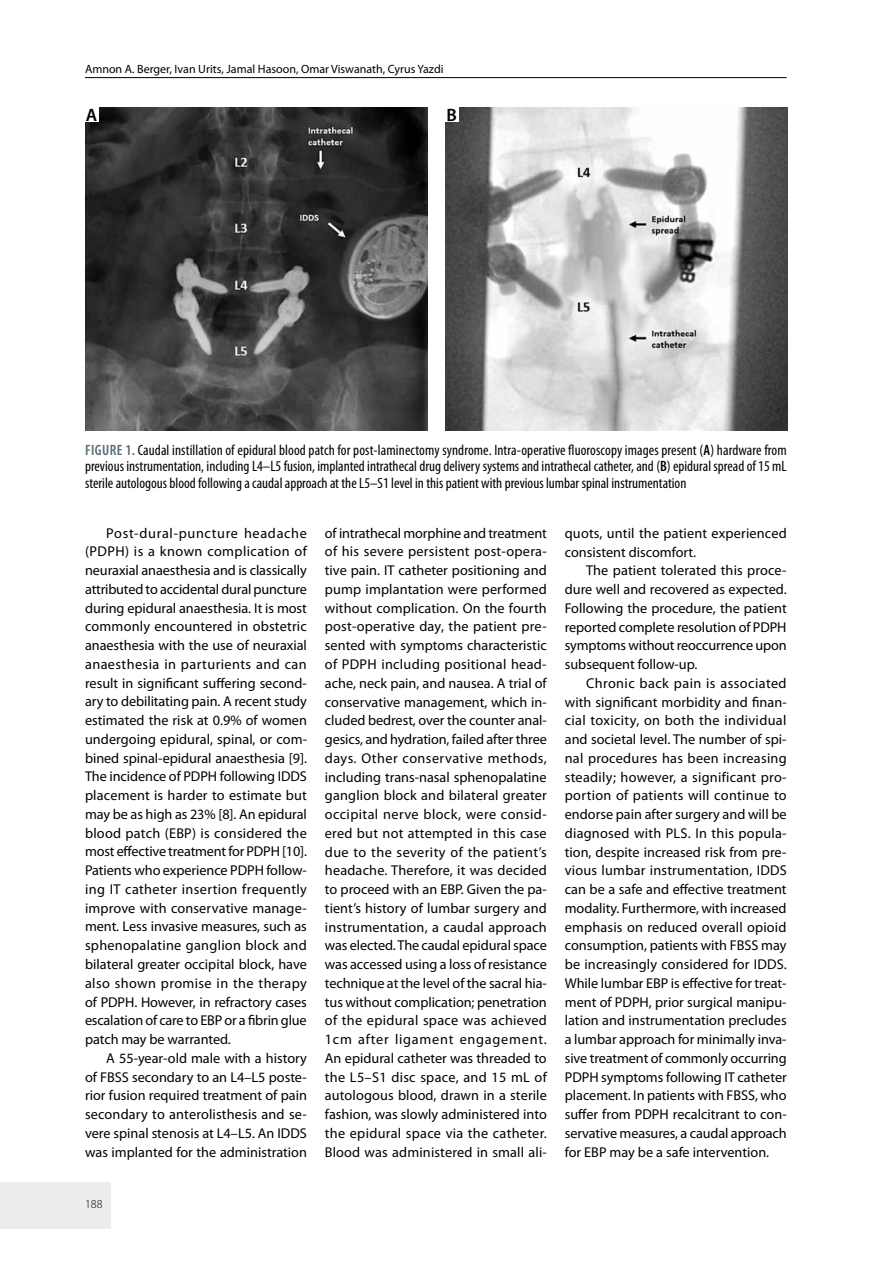
<style>
.page{position:relative;width:893px;height:1263px;background:#fff}
.page>*{position:absolute;margin:0;border:0;box-sizing:border-box;transform-origin:0 0}
.t1{font:600 18px "Myriad Pro";color:#000}
.t2{font:condensed 15px/16.5px "Myriad Pro";color:#000;text-align:justify}
.t3{font:14.25px/18.8px "Myriad Pro";color:#000;text-align:justify}
.t4{font:12px "Myriad Pro";color:#000}
.t5{font:300 12px "Myriad Pro";color:#000}
.s1{font-weight:600;color:#556d76}
.s2{font-weight:600}
</style>
<div class="page">
<div style="left:0;top:1182px;width:111px;height:47px;background:#ededed"></div>
<hr style="left:85px;top:77px;width:702px;height:1px;background:#000">
<img style="left:86px;top:107px;width:342px;height:324px">
<img style="left:446px;top:107px;width:341px;height:324px">
<div style="left:85px;top:106px;width:13px;height:16px;background:#fff"></div>
<div style="left:445px;top:106px;width:13px;height:16px;background:#fff"></div>
<p class="t4" style="left:85px;top:62px;width:360px">Amnon A. Berger, Ivan Urits, Jamal Hasoon, Omar Viswanath, Cyrus Yazdi</p>
<p class="t1" style="left:86px;top:103px;width:13px">A</p>
<p class="t1" style="left:447px;top:103px;width:12px">B</p>
<p class="t2" style="left:85px;top:441px;width:703px"><span class="s1">FIGURE 1.</span> Caudal instillation of epidural blood patch for post-laminectomy syndrome. Intra-operative fluoroscopy images present (<span class="s2">A</span>) hardware from previous instrumentation, including L4–L5 fusion, implanted intrathecal drug delivery systems and intrathecal catheter, and (<span class="s2">B</span>) epidural spread of 15 mL sterile autologous blood following a caudal approach at the L5–S1 level in this patient with previous lumbar spinal instrumentation</p>
<p class="t3" style="left:85px;top:523px;width:224px;text-indent:21px">Post-dural-puncture headache (PDPH) is a known complication of neuraxial anaesthesia and is classically attributed to accidental dural puncture during epidural anaesthesia. It is most commonly encountered in obstetric anaesthesia with the use of neuraxial anaesthesia in parturients and can result in significant suffering second&shy;ary to debilitating pain. A recent study estimated the risk at 0.9% of women undergoing epidural, spinal, or com&shy;bined spinal-epidural anaesthesia [9].<br>The incidence of PDPH following IDDS placement is harder to estimate but may be as high as 23% [8]. An epidural blood patch (EBP) is considered the most effective treatment for PDPH [10].<br>Patients who experience PDPH follow&shy;ing IT catheter insertion frequently improve with conservative manage&shy;ment. Less invasive measures, such as sphenopalatine ganglion block and bilateral greater occipital block, have also shown promise in the therapy of PDPH. However, in refractory cases escalation of care to EBP or a fibrin glue patch may be warranted.</p>
<p class="t3" style="left:85px;top:1048px;width:223px;text-indent:21px">A 55-year-old male with a history of FBSS secondary to an L4–L5 poste&shy;rior fusion required treatment of pain secondary to anterolisthesis and se&shy;vere spinal stenosis at L4–L5. An IDDS was implanted for the administration</p>
<p class="t5" style="left:85px;top:1197px;width:19px">188</p>
<p class="t3" style="left:325px;top:523px;width:223px">of intrathecal morphine and treatment of his severe persistent post-opera&shy;tive pain. IT catheter positioning and pump implantation were performed without complication. On the fourth post-operative day, the patient pre&shy;sented with symptoms characteristic of PDPH including positional head&shy;ache, neck pain, and nausea. A trial of conservative management, which in&shy;cluded bedrest, over the counter anal&shy;gesics, and hydration, failed after three days. Other conservative methods, including trans-nasal sphenopalatine ganglion block and bilateral greater occipital nerve block, were consid&shy;ered but not attempted in this case due to the severity of the patient’s headache. Therefore, it was decided to proceed with an EBP. Given the pa&shy;tient’s history of lumbar surgery and instrumentation, a caudal approach was elected. The caudal epidural space was accessed using a loss of resistance technique at the level of the sacral hia&shy;tus without complication; penetration of the epidural space was achieved 1cm after ligament engagement.<br>An epidural catheter was threaded to the L5–S1 disc space, and 15 mL of autologous blood, drawn in a sterile fashion, was slowly administered into the epidural space via the catheter.<br>Blood was administered in small ali-</p>
<p class="t3" style="left:565px;top:523px;width:223px">quots, until the patient experienced consistent discomfort.</p>
<p class="t3" style="left:565px;top:561px;width:223px;text-indent:21px">The patient tolerated this proce&shy;dure well and recovered as expected.<br>Following the procedure, the patient reported complete resolution of PDPH symptoms without reoccurrence upon subsequent follow-up.</p>
<p class="t3" style="left:565px;top:673px;width:224px;text-indent:21px">Chronic back pain is associated with significant morbidity and finan&shy;cial toxicity, on both the individual and societal level. The number of spi&shy;nal procedures has been increasing steadily; however, a significant pro&shy;portion of patients will continue to endorse pain after surgery and will be diagnosed with PLS. In this popula&shy;tion, despite increased risk from pre&shy;vious lumbar instrumentation, IDDS can be a safe and effective treatment modality. Furthermore, with increased emphasis on reduced overall opioid consumption, patients with FBSS may be increasingly considered for IDDS.<br>While lumbar EBP is effective for treat&shy;ment of PDPH, prior surgical manipu&shy;lation and instrumentation precludes a lumbar approach for minimally inva&shy;sive treatment of commonly occurring PDPH symptoms following IT catheter placement. In patients with FBSS, who suffer from PDPH recalcitrant to con&shy;servative measures, a caudal approach for EBP may be a safe intervention.</p>
</div>
